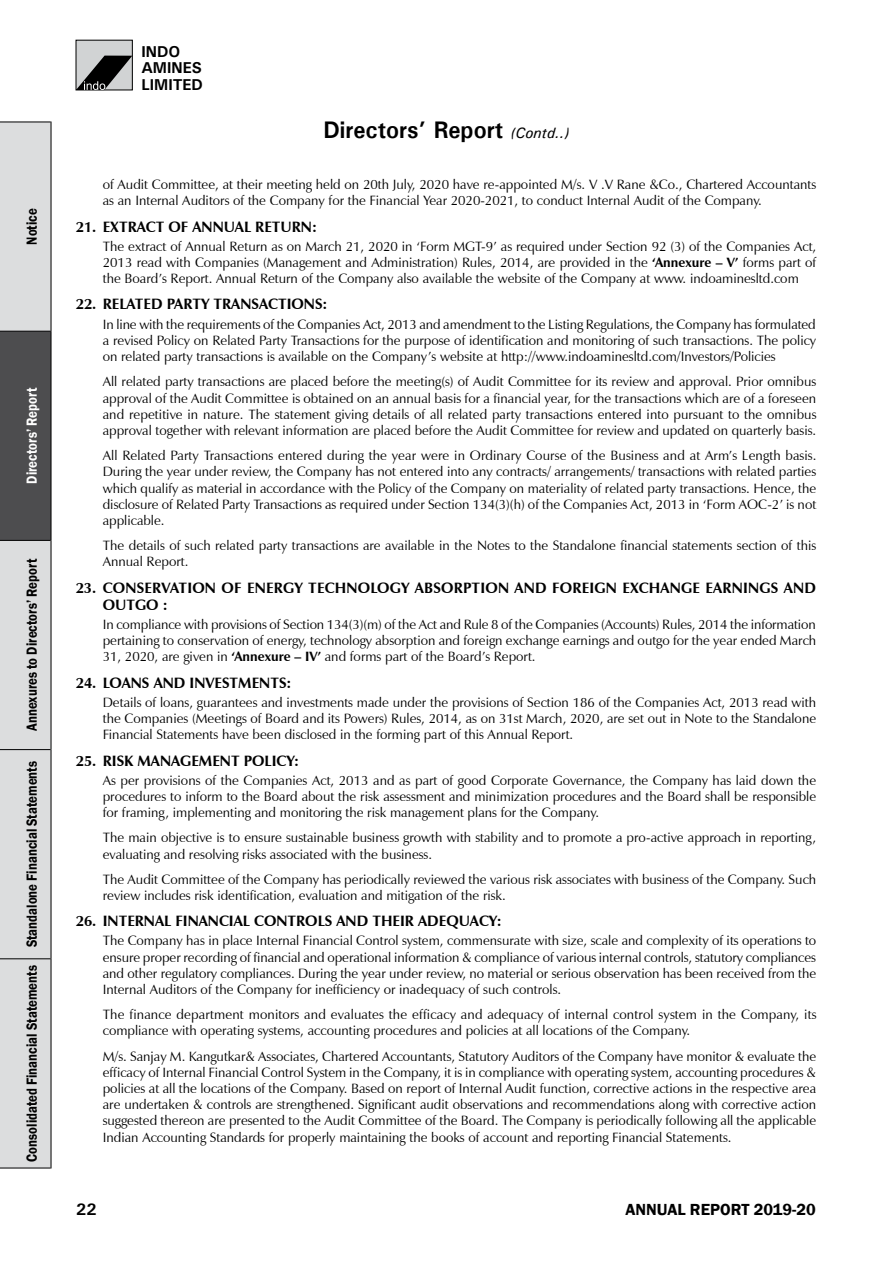
<style>
.page{position:relative;width:893px;height:1263px;background:#fff}
.page>*{position:absolute;margin:0;border:0;box-sizing:border-box;transform-origin:0 0}
.t1{font:700 24px "Univers";color:#000;scale:.95 1}
.t2{font:600 16.5px "Franklin Gothic";color:#000}
.t3{font:700 16.5px "Univers";color:#000}
.t4{font:700 15.75px/16.5px "Univers";color:#000}
.t5{font:700 15px/17.2px "Zapf Humanist 601 BT";color:#000}
.t6{font:600 15px "Franklin Gothic";color:#000;scale:.85 1}
.t7{font:600 15px "Franklin Gothic";color:#fff;scale:.85 1}
.t8{font:13.5px/16.2px "Zapf Humanist 601 BT";color:#000;text-align:justify}
.s1{font-weight:400;font-style:italic;font-size:15px}
.s2{font-weight:700}
</style>
<div class="page">
<div style="left:76px;top:40px;width:56px;height:50px;background:#d1d3d4"></div>
<div style="left:76px;top:40px;width:57px;height:50px;border:1px solid #000"></div>
<svg style="left:76px;top:56px;width:56px;height:34px"></svg>
<div style="left:0;top:123px;width:51px;height:1044px;background:#dcddde"></div>
<div style="left:0;top:332px;width:51px;height:208px;background:#4d4d4f"></div>
<hr style="left:0;top:1167px;width:51px;height:1px;background:#000">
<hr style="left:51px;top:959px;width:1px;height:209px;background:#000">
<hr style="left:0;top:958px;width:51px;height:1px;background:#000">
<hr style="left:51px;top:750px;width:1px;height:209px;background:#000">
<hr style="left:0;top:749px;width:51px;height:1px;background:#000">
<hr style="left:51px;top:540px;width:1px;height:210px;background:#000">
<hr style="left:0;top:540px;width:51px;height:1px;background:#000">
<hr style="left:51px;top:331px;width:1px;height:209px;background:#000">
<hr style="left:0;top:331px;width:51px;height:1px;background:#000">
<hr style="left:0;top:122px;width:51px;height:1px;background:#000">
<hr style="left:51px;top:122px;width:1px;height:209px;background:#000">
<p class="t6" style="left:23px;top:245px;width:44px;rotate:-90deg">Notice</p>
<p class="t7" style="left:23px;top:484px;width:114px;rotate:-90deg">Directors’ Report</p>
<p class="t6" style="left:23px;top:731px;width:204px;rotate:-90deg">Annexures to Directors’ Report</p>
<p class="t6" style="left:23px;top:1161px;width:473px;rotate:-90deg">Consolidated Financial Statements Standalone Financial Statements</p>
<p class="t4" style="left:141px;top:43px;width:63px">INDO<br>AMINES<br>LIMITED</p>
<h1 class="t1" style="left:323px;top:115px;width:260px">Directors’ Report <span class="s1">(Contd..)</span></h1>
<p class="t8" style="left:103px;top:176px;width:715px">of Audit Committee, at their meeting held on 20th July, 2020 have re-appointed M/s. V .V Rane &amp;Co., Chartered Accountants as an Internal Auditors of the Company for the Financial Year 2020-2021, to conduct Internal Audit of the Company.</p>
<p class="t5" style="left:76px;top:218px;width:243px">21. EXTRACT OF ANNUAL RETURN:</p>
<p class="t8" style="left:103px;top:238px;width:715px">The extract of Annual Return as on March 21, 2020 in ‘Form MGT-9’ as required under Section 92 (3) of the Companies Act, 2013 read with Companies (Management and Administration) Rules, 2014, are provided in the <span class="s2">‘Annexure – V’</span> forms part of the Board’s Report. Annual Return of the Company also available the website of the Company at www. indoaminesltd.com</p>
<p class="t5" style="left:76px;top:296px;width:253px">22. RELATED PARTY TRANSACTIONS:</p>
<p class="t8" style="left:103px;top:316px;width:715px">In line with the requirements of the Companies Act, 2013 and amendment to the Listing Regulations, the Company has formulated a revised Policy on Related Party Transactions for the purpose of identification and monitoring of such transactions. The policy on related party transactions is available on the Company’s website at http://www.indoaminesltd.com/Investors/Policies</p>
<p class="t8" style="left:103px;top:374px;width:715px">All related party transactions are placed before the meeting(s) of Audit Committee for its review and approval. Prior omnibus approval of the Audit Committee is obtained on an annual basis for a financial year, for the transactions which are of a foreseen and repetitive in nature. The statement giving details of all related party transactions entered into pursuant to the omnibus approval together with relevant information are placed before the Audit Committee for review and updated on quarterly basis.</p>
<p class="t8" style="left:103px;top:447px;width:715px">All Related Party Transactions entered during the year were in Ordinary Course of the Business and at Arm’s Length basis.<br>During the year under review, the Company has not entered into any contracts/ arrangements/ transactions with related parties which qualify as material in accordance with the Policy of the Company on materiality of related party transactions. Hence, the disclosure of Related Party Transactions as required under Section 134(3)(h) of the Companies Act, 2013 in ‘Form AOC-2’ is not applicable.</p>
<p class="t8" style="left:103px;top:537px;width:715px">The details of such related party transactions are available in the Notes to the Standalone financial statements section of this<br>Annual Report.</p>
<p class="t5" style="left:103px;top:579px;width:715px;text-indent:-27px">23. CONSERVATION OF ENERGY TECHNOLOGY ABSORPTION AND FOREIGN EXCHANGE EARNINGS AND<br>OUTGO :</p>
<p class="t8" style="left:103px;top:616px;width:715px">In compliance with provisions of Section 134(3)(m) of the Act and Rule 8 of the Companies (Accounts) Rules, 2014 the information pertaining to conservation of energy, technology absorption and foreign exchange earnings and outgo for the year ended March 31, 2020, are given in <span class="s2">‘Annexure – IV’</span> and forms part of the Board’s Report.</p>
<p class="t5" style="left:76px;top:674px;width:217px">24. LOANS AND INVESTMENTS:</p>
<p class="t8" style="left:103px;top:694px;width:715px">Details of loans, guarantees and investments made under the provisions of Section 186 of the Companies Act, 2013 read with the Companies (Meetings of Board and its Powers) Rules, 2014, as on 31st March, 2020, are set out in Note to the Standalone Financial Statements have been disclosed in the forming part of this Annual Report.</p>
<p class="t5" style="left:76px;top:752px;width:225px">25. RISK MANAGEMENT POLICY:</p>
<p class="t8" style="left:103px;top:772px;width:715px">As per provisions of the Companies Act, 2013 and as part of good Corporate Governance, the Company has laid down the procedures to inform to the Board about the risk assessment and minimization procedures and the Board shall be responsible for framing, implementing and monitoring the risk management plans for the Company.</p>
<p class="t8" style="left:103px;top:830px;width:715px">The main objective is to ensure sustainable business growth with stability and to promote a pro-active approach in reporting, evaluating and resolving risks associated with the business.</p>
<p class="t8" style="left:103px;top:871px;width:715px">The Audit Committee of the Company has periodically reviewed the various risk associates with business of the Company. Such review includes risk identification, evaluation and mitigation of the risk.</p>
<p class="t5" style="left:76px;top:912px;width:427px">26. INTERNAL FINANCIAL CONTROLS AND THEIR ADEQUACY:</p>
<p class="t8" style="left:103px;top:933px;width:715px">The Company has in place Internal Financial Control system, commensurate with size, scale and complexity of its operations to ensure proper recording of financial and operational information &amp; compliance of various internal controls, statutory compliances and other regulatory compliances. During the year under review, no material or serious observation has been received from the Internal Auditors of the Company for inefficiency or inadequacy of such controls.</p>
<p class="t8" style="left:103px;top:1006px;width:715px">The finance department monitors and evaluates the efficacy and adequacy of internal control system in the Company, its compliance with operating systems, accounting procedures and policies at all locations of the Company.</p>
<p class="t8" style="left:103px;top:1048px;width:715px">M/s. Sanjay M. Kangutkar&amp; Associates, Chartered Accountants, Statutory Auditors of the Company have monitor &amp; evaluate the efficacy of Internal Financial Control System in the Company, it is in compliance with operating system, accounting procedures &amp; policies at all the locations of the Company. Based on report of Internal Audit function, corrective actions in the respective area are undertaken &amp; controls are strengthened. Significant audit observations and recommendations along with corrective action suggested thereon are presented to the Audit Committee of the Board. The Company is periodically following all the applicable Indian Accounting Standards for properly maintaining the books of account and reporting Financial Statements.</p>
<p class="t3" style="left:76px;top:1199px;width:22px">22</p>
<p class="t2" style="left:626px;top:1199px;width:192px">ANNUAL REPORT 2019-20</p>
</div>
